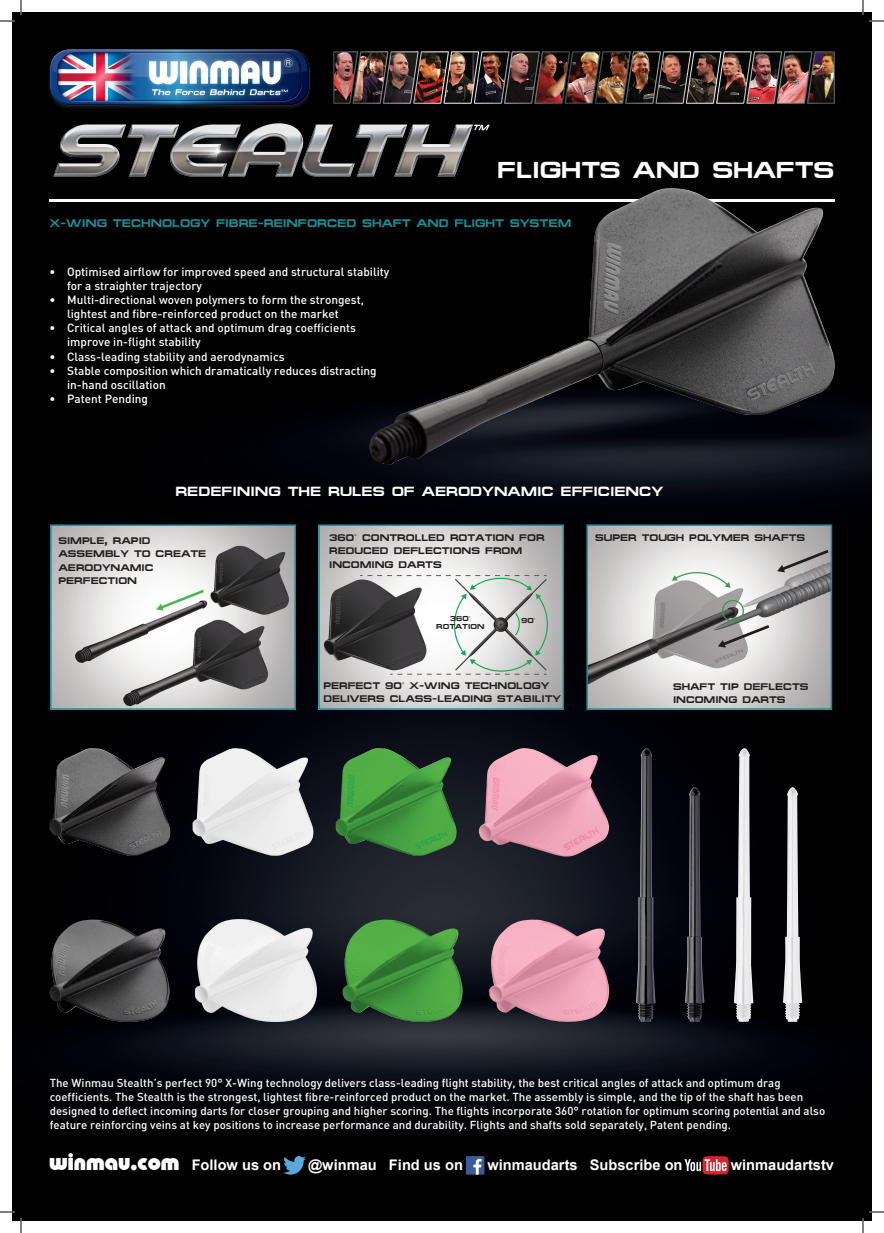
<style>
.page{position:relative;width:884px;height:1233px;background:#fff}
.page>*{position:absolute;margin:0;border:0;box-sizing:border-box;transform-origin:0 0}
.t1{font:700 24.7px "Pump D";color:#fff}
.HEADER_3{font:700 23.2px "Micro Extended";color:#fff}
.t2{font:700 14.6px "Arial";color:#fff}
.HEADER_3-2{font:700 13.4px "Micro Extended";color:#fff}
.t3{font:500 11.8px/14.2px "DIN";color:#fff}
.PRODUCT_TEXT_2014{font:500 11.5px/13.8px "DIN";color:#fff}
.HEADER_4{font:700 11.1px "Micro Extended";color:#168e98}
.HEADER_4-2{font:700 9.6px/13.3px "Micro Extended";color:#231f20}
.HEADER_4-3{font:700 7.2px "Micro Extended";color:#231f20}
</style>
<div class="page">
<img style="left:12px;top:12px;width:859px;height:1208px">
<hr style="left:49px;top:199px;width:785px;height:3px;background:#fff">
<img style="left:369px;top:188px;width:466px;height:276px">
<img style="left:321px;top:527px;width:240px;height:180px">
<div style="left:318px;top:524px;width:246px;height:186px;border:2px solid #168e98"></div>
<img style="left:589px;top:527px;width:240px;height:180px">
<div style="left:586px;top:524px;width:246px;height:186px;border:2px solid #168e98"></div>
<img style="left:53px;top:527px;width:240px;height:180px">
<div style="left:50px;top:524px;width:246px;height:186px;border:2px solid #168e98"></div>
<img style="left:49px;top:748px;width:121px;height:107px">
<img style="left:48px;top:919px;width:121px;height:104px">
<img style="left:196px;top:919px;width:120px;height:102px">
<img style="left:342px;top:919px;width:121px;height:104px">
<img style="left:488px;top:919px;width:121px;height:104px">
<img style="left:193px;top:748px;width:120px;height:107px">
<img style="left:336px;top:748px;width:121px;height:107px">
<img style="left:479px;top:748px;width:130px;height:108px">
<img style="left:49px;top:120px;width:443px;height:59px">
<img style="left:636px;top:748px;width:19px;height:273px">
<img style="left:685px;top:787px;width:19px;height:234px">
<img style="left:783px;top:787px;width:19px;height:234px">
<img style="left:734px;top:748px;width:19px;height:273px">
<div style="left:47px;top:49px;width:265px;height:61px;background:#231f20;opacity:.75"></div>
<img style="left:50px;top:49px;width:260px;height:56px">
<svg style="left:283px;top:1156px;width:23px;height:18px"></svg>
<div style="left:466px;top:1156px;width:18px;height:18px;background:#3c5a99"></div>
<svg style="left:473px;top:1158px;width:9px;height:16px"></svg>
<svg style="left:685px;top:1156px;width:44px;height:18px"></svg>
<img style="left:333px;top:51px;width:502px;height:52px">
<svg style="left:0;top:1211px;width:15px;height:1px"></svg>
<svg style="left:869px;top:1211px;width:15px;height:1px"></svg>
<svg style="left:0;top:0;width:22px;height:22px"></svg>
<svg style="left:20px;top:1218px;width:2px;height:15px"></svg>
<svg style="left:862px;top:0;width:22px;height:22px"></svg>
<svg style="left:862px;top:1218px;width:2px;height:15px"></svg>
<p class="HEADER_3" style="left:497px;top:149px;width:338px">FLIGHTS AND SHAFTS</p>
<p class="HEADER_4" style="left:49px;top:213px;width:523px">X-WING TECHNOLOGY FIBRE-REINFORCED SHAFT AND FLIGHT SYSTEM</p>
<p class="t3" style="left:67px;top:264px;width:324px;text-indent:-18px">• Optimised airflow for improved speed and structural stability for a straighter trajectory</p>
<p class="t3" style="left:67px;top:292px;width:298px;text-indent:-18px">• Multi-directional woven polymers to form the strongest, lightest and fibre-reinforced product on the market</p>
<p class="t3" style="left:67px;top:320px;width:290px;text-indent:-18px">• Critical angles of attack and optimum drag coefficients improve in-flight stability</p>
<p class="t3" style="left:49px;top:349px;width:237px">• Class-leading stability and aerodynamics</p>
<p class="t3" style="left:67px;top:363px;width:311px;text-indent:-18px">• Stable composition which dramatically reduces distracting in-hand oscillation</p>
<p class="t3" style="left:49px;top:391px;width:100px">• Patent Pending</p>
<p class="HEADER_3-2" style="left:175px;top:479px;width:489px">REDEFINING THE RULES OF AERODYNAMIC EFFICIENCY</p>
<p class="HEADER_4-2" style="left:58px;top:532px;width:149px">SIMPLE, RAPID<br>ASSEMBLY TO CREATE<br>AERODYNAMIC<br>PERFECTION</p>
<p class="HEADER_4-2" style="left:329px;top:529px;width:217px">360° CONTROLLED ROTATION FOR<br>REDUCED DEFLECTIONS FROM<br>INCOMING DARTS</p>
<p class="HEADER_4-3" style="left:450px;top:612px;width:22px">360°</p>
<p class="HEADER_4-3" style="left:436px;top:620px;width:50px">ROTATION</p>
<p class="HEADER_4-3" style="left:521px;top:613px;width:16px">90°</p>
<p class="HEADER_4-2" style="left:323px;top:677px;width:239px">PERFECT 90° X-WING TECHNOLOGY<br>DELIVERS CLASS-LEADING STABILITY</p>
<p class="HEADER_4-2" style="left:595px;top:529px;width:212px">SUPER TOUGH POLYMER SHAFTS</p>
<p class="HEADER_4-2" style="left:673px;top:678px;width:137px">SHAFT TIP DEFLECTS<br>INCOMING DARTS</p>
<p class="PRODUCT_TEXT_2014" style="left:50px;top:1075px;width:777px">The Winmau Stealth’s perfect 90° X-Wing technology delivers class-leading flight stability, the best critical angles of attack and optimum drag coefficients. The Stealth is the strongest, lightest fibre-reinforced product on the market. The assembly is simple, and the tip of the shaft has been designed to deflect incoming darts for closer grouping and higher scoring. The flights incorporate 360° rotation for optimum scoring potential and also feature reinforcing veins at key positions to increase performance and durability. Flights and shafts sold separately, Patent pending.</p>
<p class="t1" style="left:49px;top:1147px;width:132px">winmau.com</p>
<p class="t2" style="left:192px;top:1155px;width:91px">Follow us on</p>
<p class="t2" style="left:308px;top:1155px;width:70px">@winmau</p>
<p class="t2" style="left:389px;top:1155px;width:75px">Find us on</p>
<p class="t2" style="left:487px;top:1155px;width:92px">winmaudarts</p>
<p class="t2" style="left:590px;top:1155px;width:94px">Subscribe on</p>
<p class="t2" style="left:731px;top:1155px;width:105px">winmaudartstv</p>
</div>
